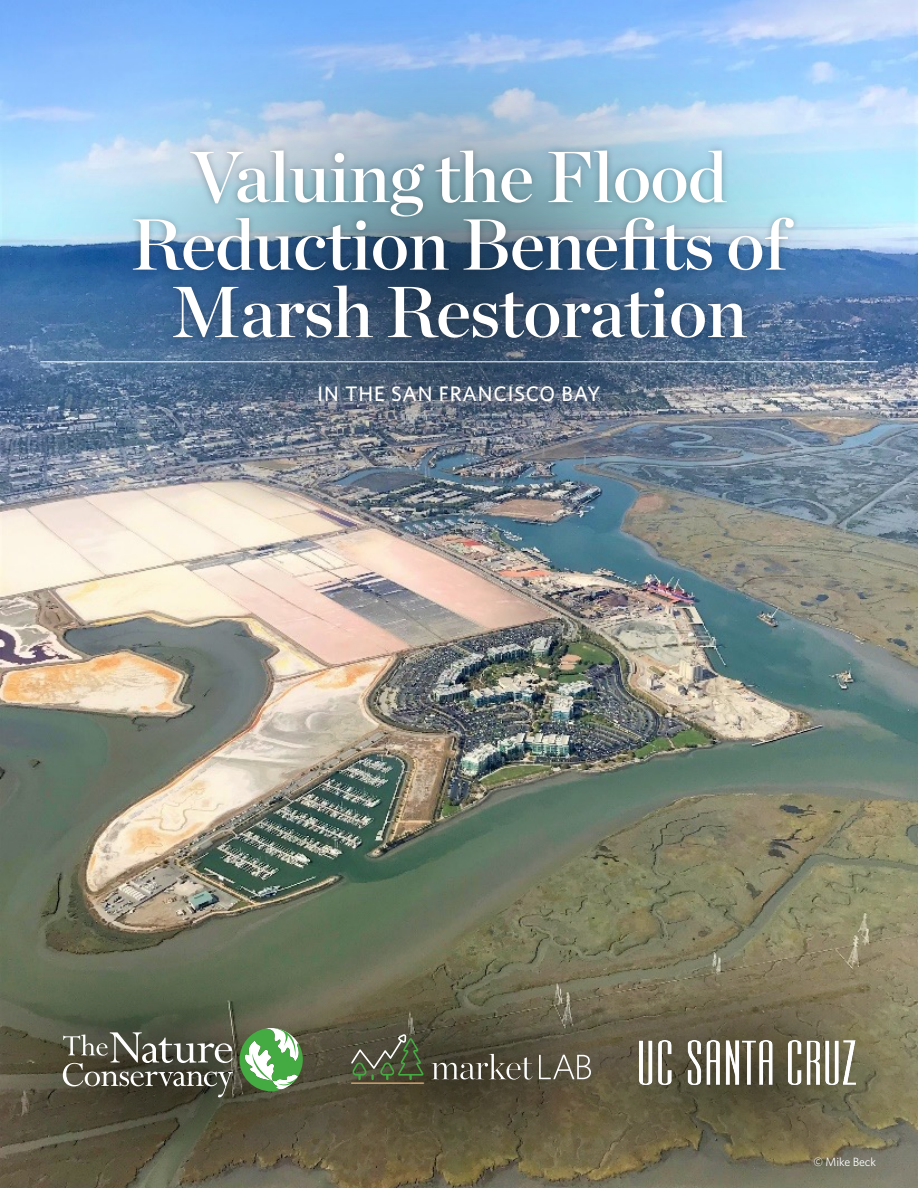
<style>
.page{position:relative;width:918px;height:1188px;background:#fff}
.page>*{position:absolute;margin:0;border:0;box-sizing:border-box;transform-origin:0 0}
.t1{font:72px/67.5px "Chronicle Display Semi";letter-spacing:-.01em;color:#fff;text-align:center}
.t2{font:500 21px "Whitney";letter-spacing:.04em;color:#fff}
.t3{font:12px "Whitney";letter-spacing:-.01em;color:#fff}
</style>
<div class="page">
<img style="left:0;top:0;width:918px;height:922px">
<img style="left:0;top:922px;width:918px;height:266px">
<svg style="left:240px;top:1028px;width:63px;height:63px"></svg>
<svg style="left:63px;top:1032px;width:170px;height:65px;background:#646356"></svg>
<img style="left:639px;top:1040px;width:216px;height:45px">
<svg style="left:431px;top:1054px;width:102px;height:26px;background:#666254"></svg>
<svg style="left:539px;top:1055px;width:52px;height:24px"></svg>
<hr style="left:351px;top:1082px;width:73px;height:2px;background:#c39a6b">
<svg style="left:351px;top:1034px;width:73px;height:46px;background:#545b42"></svg>
<img style="left:12px;top:0;width:897px;height:610px">
<div style="left:126px;top:143px;width:675px;height:202px;background:#231f20;opacity:.35"></div>
<hr style="left:40px;top:361px;width:838px;height:1px;background:#fff">
<p class="t1" style="left:130px;top:138px;width:659px">Valuing the Flood<br>Reduction Benefits of<br>Marsh Restoration</p>
<p class="t2" style="left:318px;top:381px;width:284px">IN THE SAN FRANCISCO BAY</p>
<p class="t3" style="left:813px;top:1154px;width:64px">© Mike Beck</p>
</div>
